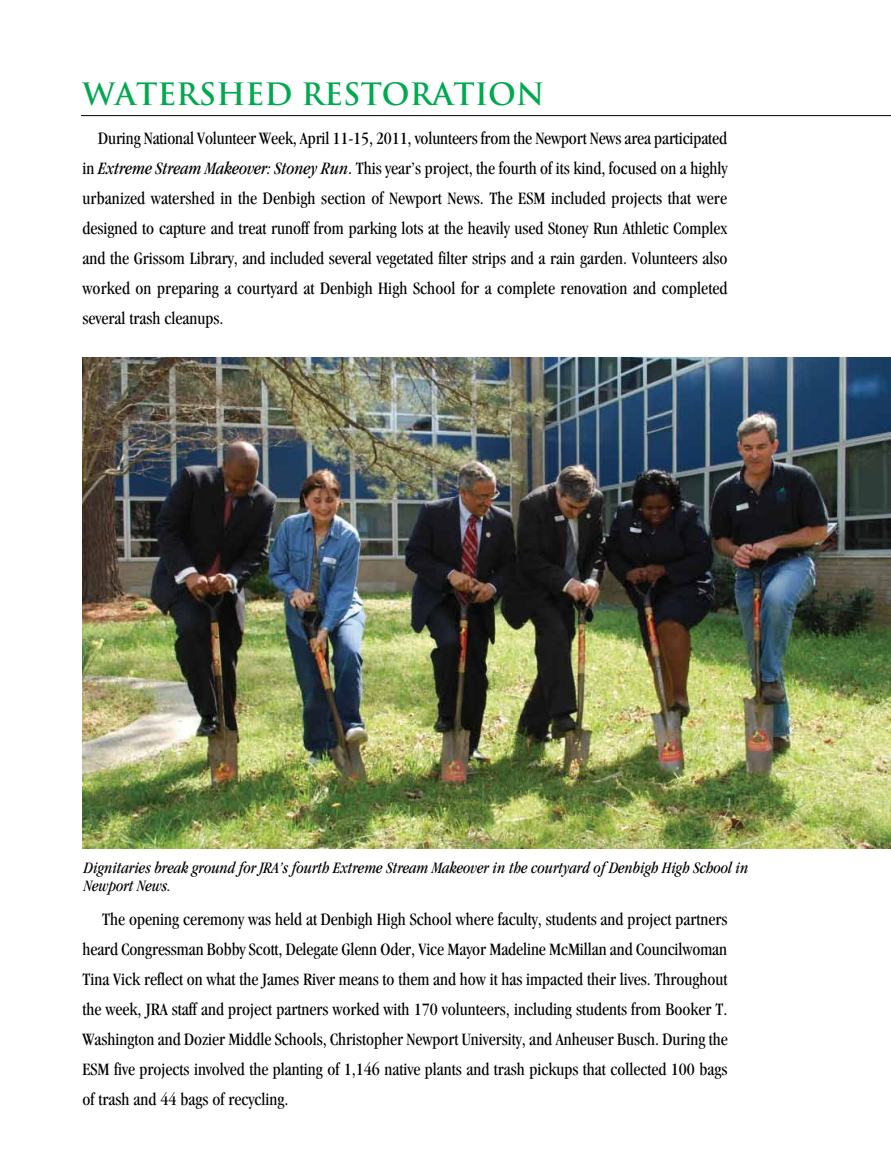
<style>
.page{position:relative;width:891px;height:1151px;background:#fff}
.page>*{position:absolute;margin:0;border:0;box-sizing:border-box;transform-origin:0 0}
.t1{font:700 30px "Trajan";color:#00a94f}
.t2{font:condensed 18px/30px "Garamond";color:#000;text-align:justify}
.t3{font:italic condensed 16.5px/18px "Garamond";color:#000}
.s1{font-style:italic}
</style>
<div class="page">
<hr style="left:81px;top:115px;width:810px;height:1px;background:#000">
<img style="left:82px;top:357px;width:809px;height:491px">
<h1 class="t1" style="left:82px;top:76px;width:464px">WATERSHED RESTORATION</h1>
<p class="t2" style="left:82px;top:123px;width:647px;text-indent:16px">During National Volunteer Week, April 11-15, 2011, volunteers from the Newport News area participated in <span class="s1">Extreme Stream Makeover: Stoney Run</span>. This year’s project, the fourth of its kind, focused on a highly urbanized watershed in the Denbigh section of Newport News. The ESM included projects that were designed to capture and treat runoff from parking lots at the heavily used Stoney Run Athletic Complex and the Grissom Library, and included several vegetated filter strips and a rain garden. Volunteers also worked on preparing a courtyard at Denbigh High School for a complete renovation and completed several trash cleanups.</p>
<p class="t3" style="left:84px;top:858px;width:666px">Dignitaries break ground for JRA’s fourth Extreme Stream Makeover in the courtyard of Denbigh High School in<br>Newport News.</p>
<p class="t2" style="left:82px;top:903px;width:647px;text-indent:20px">The opening ceremony was held at Denbigh High School where faculty, students and project partners heard Congressman Bobby Scott, Delegate Glenn Oder, Vice Mayor Madeline McMillan and Councilwoman Tina Vick reflect on what the James River means to them and how it has impacted their lives. Throughout the week, JRA staff and project partners worked with 170 volunteers, including students from Booker T.<br>Washington and Dozier Middle Schools, Christopher Newport University, and Anheuser Busch. During the ESM five projects involved the planting of 1,146 native plants and trash pickups that collected 100 bags of trash and 44 bags of recycling.</p>
</div>
